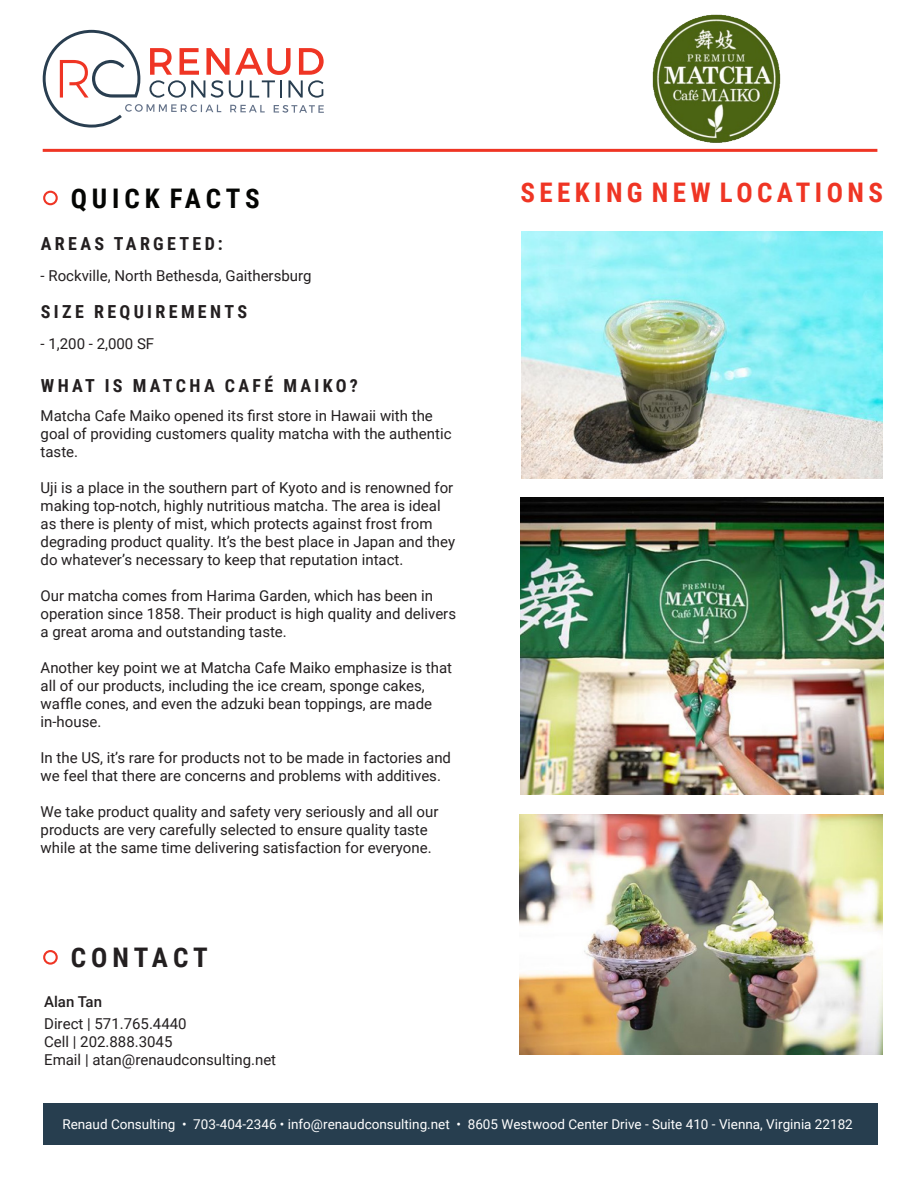
<style>
.page{position:relative;width:918px;height:1188px;background:#fff}
.page>*{position:absolute;margin:0;border:0;box-sizing:border-box;transform-origin:0 0}
.t1{font:700 27px "Roboto Condensed";letter-spacing:.165em;color:#ef3524}
.t2{font:700 27px "Roboto Condensed";letter-spacing:.18em;color:#040503}
.t3{font:700 27px "Roboto Condensed";letter-spacing:.185em;color:#231f20}
.t4{font:700 18px "Roboto Condensed";letter-spacing:.185em;color:#231f20}
.t5{font:15px/18px "Roboto";color:#231f20}
.t6{font:500 15px "Roboto";color:#231f20}
.t7{font:13.5px "Roboto";color:#fff}
</style>
<div class="page">
<hr style="left:43px;top:149px;width:834px;height:3px;background:#ef3524">
<div style="left:43px;top:1104px;width:834px;height:41px;background:#273e4f"></div>
<svg style="left:43px;top:30px;width:281px;height:98px"></svg>
<div style="left:43px;top:191px;width:15px;height:14px;border:2px solid #ef3524;border-radius:50%"></div>
<div style="left:43px;top:950px;width:15px;height:15px;border:2px solid #ef3524;border-radius:50%"></div>
<img style="left:522px;top:231px;width:361px;height:248px">
<img style="left:520px;top:497px;width:363px;height:297px">
<img style="left:519px;top:814px;width:363px;height:240px">
<img style="left:652px;top:14px;width:129px;height:129px">
<p class="t2" style="left:71px;top:179px;width:191px">QUICK FACTS</p>
<p class="t1" style="left:521px;top:174px;width:364px">SEEKING NEW LOCATIONS</p>
<p class="t4" style="left:41px;top:231px;width:184px">AREAS TARGETED:</p>
<p class="t5" style="left:41px;top:266px;width:273px">- Rockville, North Bethesda, Gaithersburg</p>
<p class="t4" style="left:41px;top:299px;width:208px">SIZE REQUIREMENTS</p>
<p class="t5" style="left:41px;top:334px;width:115px">- 1,200 - 2,000 SF</p>
<p class="t4" style="left:41px;top:373px;width:318px">WHAT IS MATCHA CAFÉ MAIKO?</p>
<p class="t5" style="left:41px;top:406px;width:412px">Matcha Cafe Maiko opened its first store in Hawaii with the goal of providing customers quality matcha with the authentic taste.</p>
<p class="t5" style="left:41px;top:478px;width:416px">Uji is a place in the southern part of Kyoto and is renowned for making top-notch, highly nutritious matcha. The area is ideal as there is plenty of mist, which protects against frost from degrading product quality. It’s the best place in Japan and they do whatever’s necessary to keep that reputation intact.</p>
<p class="t5" style="left:41px;top:586px;width:417px">Our matcha comes from Harima Garden, which has been in operation since 1858. Their product is high quality and delivers a great aroma and outstanding taste.</p>
<p class="t5" style="left:41px;top:658px;width:413px">Another key point we at Matcha Cafe Maiko emphasize is that all of our products, including the ice cream, sponge cakes, waffle cones, and even the adzuki bean toppings, are made in-house.</p>
<p class="t5" style="left:41px;top:748px;width:412px">In the US, it’s rare for products not to be made in factories and we feel that there are concerns and problems with additives.</p>
<p class="t5" style="left:41px;top:802px;width:399px">We take product quality and safety very seriously and all our products are very carefully selected to ensure quality taste while at the same time delivering satisfaction for everyone.</p>
<p class="t3" style="left:71px;top:939px;width:139px">CONTACT</p>
<p class="t6" style="left:44px;top:991px;width:59px">Alan Tan</p>
<p class="t5" style="left:44px;top:1014px;width:144px">Direct | 571.765.4440</p>
<p class="t5" style="left:44px;top:1032px;width:130px">Cell | 202.888.3045</p>
<p class="t5" style="left:44px;top:1050px;width:234px">Email | atan@renaudconsulting.net</p>
<p class="t7" style="left:62px;top:1115px;width:792px">Renaud Consulting • 703-404-2346 • info@renaudconsulting.net • 8605 Westwood Center Drive - Suite 410 - Vienna, Virginia 22182</p>
</div>
